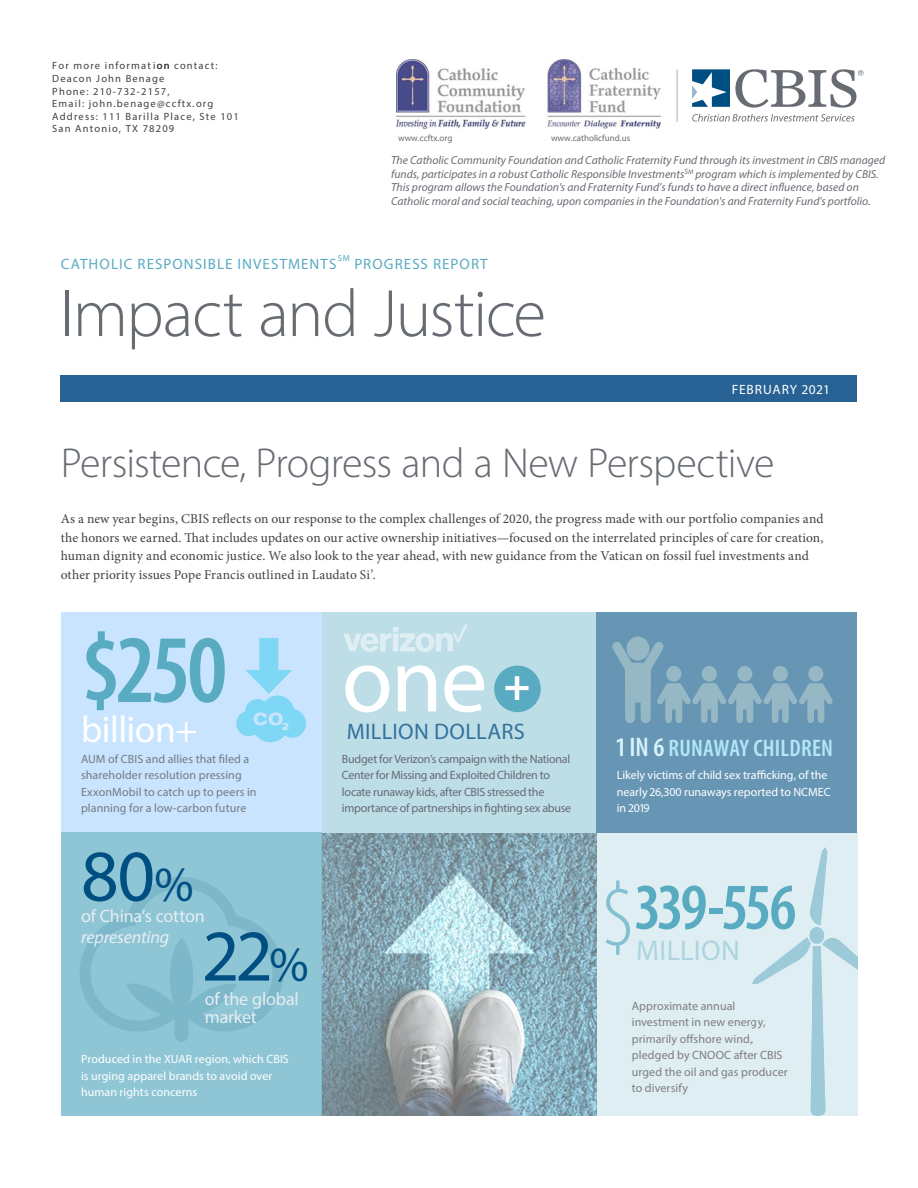
<style>
.page{position:relative;width:918px;height:1188px;background:#fff}
.page>*{position:absolute;margin:0;border:0;box-sizing:border-box;transform-origin:0 0}
.t1{font:600 condensed 97.5px "Myriad Pro";color:#59abc2}
.t2{font:93px "Myriad Pro";color:#fff}
.t3{font:300 condensed 91.95px "Myriad Pro";color:#83c0d1}
.t4{font:73.35px "Myriad Pro";color:#004f82}
.t5{font:300 67.5px "Myriad Pro";letter-spacing:-.02em;color:#676c73}
.t6{font:600 condensed 66px "Myriad Pro";letter-spacing:-.01em;color:#59abc2}
.t7{font:700 44.85px "Myriad Pro";color:#fff}
.t8{font:300 42px "Myriad Pro";letter-spacing:-.02em;color:#676c73}
.t9{font:37.5px "Myriad Pro";letter-spacing:-.015em;color:#fff}
.t10{font:28.5px "Myriad Pro";letter-spacing:.01em;color:#acd5e0}
.t11{font:600 condensed 24px "Myriad Pro";letter-spacing:.01em;color:#b2e7f8}
.t12{font:22.5px "Myriad Pro";letter-spacing:.015em;color:#33729b}
.t13{font:18px/18px "Myriad Pro";letter-spacing:-.01em;color:#e6edf3}
.t14{font:italic 18px "Myriad Pro";letter-spacing:-.01em;color:#e6edf3}
.t15{font:15px "Myriad Pro";letter-spacing:.075em;color:#59abc2}
.t16{font:13.5px/18.8px "Minion Pro";letter-spacing:.005em;color:#414042}
.t17{font:13.5px "Myriad Pro";letter-spacing:.065em;color:#fff}
.t18{font:12px/16.5px "Myriad Pro";color:#fff}
.t19{font:12px/16.5px "Myriad Pro";letter-spacing:-.02em;color:#676c73}
.t20{font:12px/16.5px "Myriad Pro";letter-spacing:.005em;color:#7e7d81}
.t21{font:12px/16.5px "Myriad Pro";letter-spacing:.005em;color:#676c73}
.t22{font:italic 11.7px/13.6px "Myriad Pro";color:#676c73}
.t23{font:10.5px/12.5px "Myriad Pro";letter-spacing:.11em;color:#404040}
.t24{font:9px "Myriad Pro";color:#666c72}
.t25{font:8.7px "Myriad Pro";color:#59abc2}
.s1{font-size:49.5px}
.s2{font-size:27px;color:#d8f3fc}
</style>
<div class="page">
<img style="left:322px;top:833px;width:275px;height:283px">
<svg style="left:692px;top:114px;width:163px;height:8px"></svg>
<svg style="left:692px;top:69px;width:171px;height:39px"></svg>
<div style="left:60px;top:375px;width:797px;height:27px;background:#286294"></div>
<div style="left:61px;top:612px;width:261px;height:221px;background:#c2e2ff"></div>
<div style="left:322px;top:612px;width:275px;height:221px;background:#bddde7"></div>
<div style="left:61px;top:832px;width:261px;height:284px;background:#8fc6d5"></div>
<div style="left:597px;top:832px;width:261px;height:284px;background:#deeef3"></div>
<div style="left:597px;top:612px;width:260px;height:221px;background:#6696b4"></div>
<svg style="left:343px;top:624px;width:124px;height:28px"></svg>
<div style="left:626px;top:636px;width:23px;height:25px;background:#96b8c5;border-radius:50%"></div>
<svg style="left:612px;top:642px;width:221px;height:81px"></svg>
<div style="left:666px;top:666px;width:15px;height:16px;background:#96b8c5;border-radius:50%"></div>
<div style="left:494px;top:666px;width:47px;height:46px;background:#59abc2;border-radius:50%"></div>
<svg style="left:80px;top:877px;width:203px;height:165px"></svg>
<svg style="left:752px;top:847px;width:106px;height:269px"></svg>
<div style="left:809px;top:927px;width:15px;height:17px;background:#9ccad8;border-radius:50%"></div>
<svg style="left:236px;top:638px;width:70px;height:104px"></svg>
<hr style="left:677px;top:70px;width:1px;height:52px;background:#aab0b6">
<img style="left:397px;top:59px;width:263px;height:70px">
<p class="t23" style="left:52px;top:60px;width:188px">For more informat ion contact:<br>Deacon John Benage<br>Phone: 210-732-2157,<br>Email: john.benage@ccftx.org<br>Address: 111 Barilla Place, Ste 101<br>San Antonio, TX 78209</p>
<p class="t24" style="left:398px;top:133px;width:56px">www.ccftx.org</p>
<p class="t24" style="left:551px;top:132px;width:81px">www.catholicfund.us</p>
<p class="t22" style="left:391px;top:153px;width:496px">The Catholic Community Foundation and Catholic Fraternity Fund through its investment in CBIS managed funds, participates in a robust Catholic Responsible Investments<sup>S</sup><sup>M</sup> program which is implemented by CBIS.<br>This program allows the Foundation's and Fraternity Fund’s funds to have a direct influence, based on Catholic moral and social teaching, upon companies in the Foundation's and Fraternity Fund's portfolio.</p>
<p class="t15" style="left:61px;top:254px;width:277px">CATHOLIC RESPONSIBLE INVESTMENTS</p>
<p class="t25" style="left:338px;top:253px;width:14px">SM</p>
<p class="t15" style="left:354px;top:254px;width:135px">PROGRESS REPORT</p>
<h3 class="t5" style="left:60px;top:273px;width:487px">Impact and Justice</h3>
<p class="t17" style="left:732px;top:381px;width:100px">FEBRUARY 2021</p>
<h3 class="t8" style="left:61px;top:438px;width:715px">Persistence, Progress and a New Perspective</h3>
<p class="t16" style="left:61px;top:509px;width:764px">As a new year begins, CBIS reflects on our response to the complex challenges of 2020, the progress made with our portfolio companies and the honors we earned. That includes updates on our active ownership initiatives—focused on the interrelated principles of care for creation, human dignity and economic justice. We also look to the year ahead, with new guidance from the Vatican on fossil fuel investments and other priority issues Pope Francis outlined in Laudato Si’.</p>
<h1 class="t1" style="left:81px;top:610px;width:148px">$250</h1>
<h3 class="t9" style="left:81px;top:706px;width:118px">billion+</h3>
<h2 class="t2" style="left:342px;top:623px;width:147px">one</h2>
<h3 class="t12" style="left:347px;top:718px;width:180px">MILLION DOLLARS</h3>
<h3 class="t7" style="left:504px;top:655px;width:28px">+</h3>
<p class="t21" style="left:81px;top:750px;width:177px">AUM of CBIS and allies that filed a shareholder resolution pressing ExxonMobil to catch up to peers in planning for a low-carbon future</p>
<p class="t19" style="left:342px;top:750px;width:231px">Budget for Verizon’s campaign with the National Center for Missing and Exploited Children to locate runaway kids, after CBIS stressed the importance of partnerships in fighting sex abuse</p>
<h3 class="t4" style="left:81px;top:831px;width:114px">80<span class="s1">%</span></h3>
<h3 class="t13" style="left:81px;top:906px;width:125px">of China’s cotton</h3>
<h3 class="t14" style="left:81px;top:926px;width:90px">representing</h3>
<h3 class="t4" style="left:205px;top:911px;width:105px">22<span class="s1">%</span></h3>
<h3 class="t13" style="left:205px;top:990px;width:96px">of the global market</h3>
<p class="t18" style="left:81px;top:1051px;width:209px">Produced in the XUAR region, which CBIS is urging apparel brands to avoid over human rights concerns</p>
<h3 class="t11" style="left:617px;top:733px;width:218px"><span class="s2">1 IN 6</span> RUNAWAY CHILDREN</h3>
<p class="t18" style="left:617px;top:767px;width:215px">Likely victims of child sex trafficking, of the nearly 26,300 runaways reported to NCMEC in 2019</p>
<h3 class="t3" style="left:601px;top:863px;width:35px">$</h3>
<h3 class="t6" style="left:636px;top:866px;width:162px">339-556</h3>
<h3 class="t10" style="left:636px;top:933px;width:105px">MILLION</h3>
<p class="t20" style="left:632px;top:997px;width:157px">Approximate annual investment in new energy, primarily offshore wind, pledged by CNOOC after CBIS urged the oil and gas producer to diversify</p>
</div>
